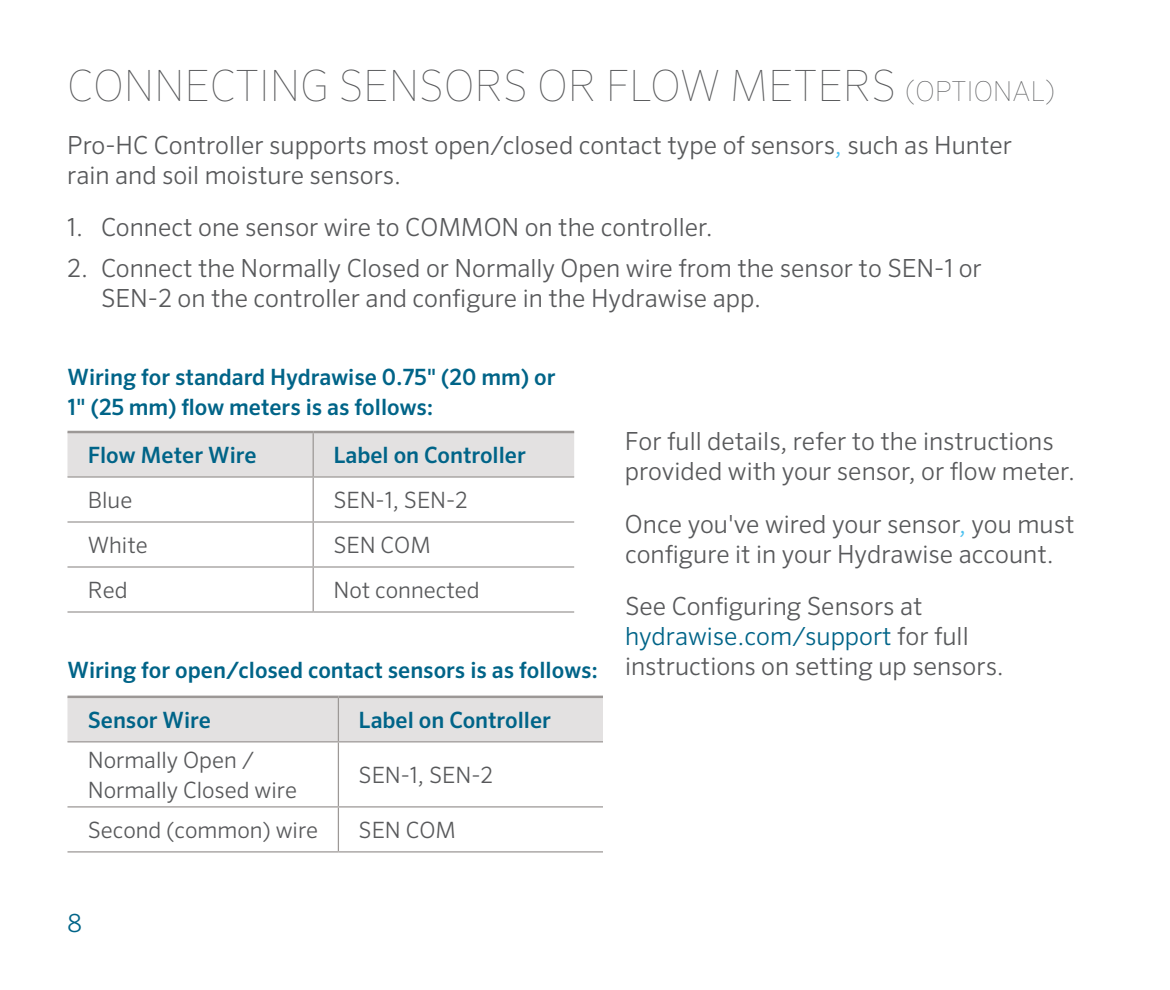
<style>
.page{position:relative;width:1170px;height:990px;background:#fff}
.page>*{position:absolute;margin:0;border:0;box-sizing:border-box;transform-origin:0 0}
.t1{font:100 43px "Sero Pro";letter-spacing:.01em;color:#58595b}
.t2{font:300 25px/30px "Sero Pro";color:#58595b}
.t3{font:300 25px "Sero Pro";color:#006488}
.t4{font:500 22.5px/30px "Sero Pro";color:#006488}
.t5{font:300 22.5px/30px "Sero Pro";color:#58595b}
.s1{font-size:27.5px}
.s2{color:#4cc0ef}
.s3{color:#006488}
</style>
<div class="page">
<div style="left:68px;top:433px;width:506px;height:43px;background:#e3e1e1"></div>
<hr style="left:313px;top:433px;width:1px;height:43px;background:#9c9896">
<hr style="left:313px;top:478px;width:1px;height:43px;background:#9c9896">
<hr style="left:313px;top:523px;width:1px;height:43px;background:#9c9896">
<hr style="left:313px;top:568px;width:1px;height:43px;background:#9c9896">
<hr style="left:68px;top:476px;width:245px;height:2px;background:#9c9896">
<hr style="left:313px;top:476px;width:261px;height:2px;background:#9c9896">
<hr style="left:68px;top:521px;width:245px;height:2px;background:#9c9896">
<hr style="left:313px;top:521px;width:261px;height:2px;background:#9c9896">
<hr style="left:68px;top:566px;width:245px;height:2px;background:#9c9896">
<hr style="left:313px;top:566px;width:261px;height:2px;background:#9c9896">
<hr style="left:68px;top:431px;width:245px;height:2px;background:#9c9896">
<hr style="left:313px;top:431px;width:261px;height:2px;background:#9c9896">
<hr style="left:68px;top:611px;width:245px;height:2px;background:#9c9896">
<hr style="left:313px;top:611px;width:261px;height:2px;background:#9c9896">
<div style="left:68px;top:698px;width:535px;height:43px;background:#e3e1e1"></div>
<hr style="left:338px;top:698px;width:1px;height:43px;background:#9c9896">
<hr style="left:338px;top:742px;width:1px;height:64px;background:#9c9896">
<hr style="left:338px;top:808px;width:1px;height:43px;background:#9c9896">
<hr style="left:68px;top:741px;width:270px;height:1px;background:#9c9896">
<hr style="left:338px;top:741px;width:265px;height:1px;background:#9c9896">
<hr style="left:68px;top:806px;width:270px;height:2px;background:#9c9896">
<hr style="left:338px;top:806px;width:265px;height:2px;background:#9c9896">
<hr style="left:68px;top:851px;width:270px;height:2px;background:#9c9896">
<hr style="left:338px;top:851px;width:265px;height:2px;background:#9c9896">
<hr style="left:68px;top:696px;width:270px;height:2px;background:#9c9896">
<hr style="left:338px;top:696px;width:265px;height:2px;background:#9c9896">
<h1 class="t1" style="left:67px;top:61px;width:989px">CONNECTING SENSORS OR FLOW METERS <span class="s1">(OPTIONAL)</span></h1>
<p class="t2" style="left:67px;top:129px;width:946px">Pro-HC Controller supports most open/closed contact type of sensors<span class="s2">,</span> such as Hunter rain and soil moisture sensors.</p>
<p class="t2" style="left:67px;top:212px;width:647px">1. Connect one sensor wire to COMMON on the controller.</p>
<p class="t2" style="left:101px;top:253px;width:882px;text-indent:-34px">2. Connect the Normally Closed or Normally Open wire from the sensor to SEN-1 or<br>SEN-2 on the controller and configure in the Hydrawise app.</p>
<p class="t4" style="left:68px;top:362px;width:489px">Wiring for standard Hydrawise 0.75" (20 mm) or<br>1" (25 mm) flow meters is as follows:</p>
<p class="t4" style="left:88px;top:440px;width:170px">Flow Meter Wire</p>
<p class="t4" style="left:333px;top:440px;width:194px">Label on Controller</p>
<p class="t5" style="left:88px;top:485px;width:46px">Blue</p>
<p class="t5" style="left:333px;top:485px;width:136px">SEN-1, SEN-2</p>
<p class="t5" style="left:88px;top:530px;width:62px">White</p>
<p class="t5" style="left:333px;top:530px;width:99px">SEN COM</p>
<p class="t5" style="left:88px;top:575px;width:41px">Red</p>
<p class="t5" style="left:333px;top:575px;width:148px">Not connected</p>
<p class="t4" style="left:68px;top:655px;width:532px">Wiring for open/closed contact sensors is as follows:</p>
<p class="t4" style="left:88px;top:705px;width:125px">Sensor Wire</p>
<p class="t4" style="left:359px;top:705px;width:194px">Label on Controller</p>
<p class="t5" style="left:88px;top:745px;width:211px">Normally Open /<br>Normally Closed wire</p>
<p class="t5" style="left:359px;top:760px;width:136px">SEN-1, SEN-2</p>
<p class="t5" style="left:88px;top:815px;width:232px">Second (common) wire</p>
<p class="t5" style="left:359px;top:815px;width:99px">SEN COM</p>
<p class="t3" style="left:68px;top:909px;width:16px">8</p>
<p class="t2" style="left:625px;top:426px;width:451px">For full details, refer to the instructions provided with your sensor, or flow meter.</p>
<p class="t2" style="left:625px;top:509px;width:451px">Once you've wired your sensor<span class="s2">,</span> you must configure it in your Hydrawise account.</p>
<p class="t2" style="left:625px;top:591px;width:380px">See Configuring Sensors at <span class="s3">hydrawise.com/support</span> for full instructions on setting up sensors.</p>
</div>
